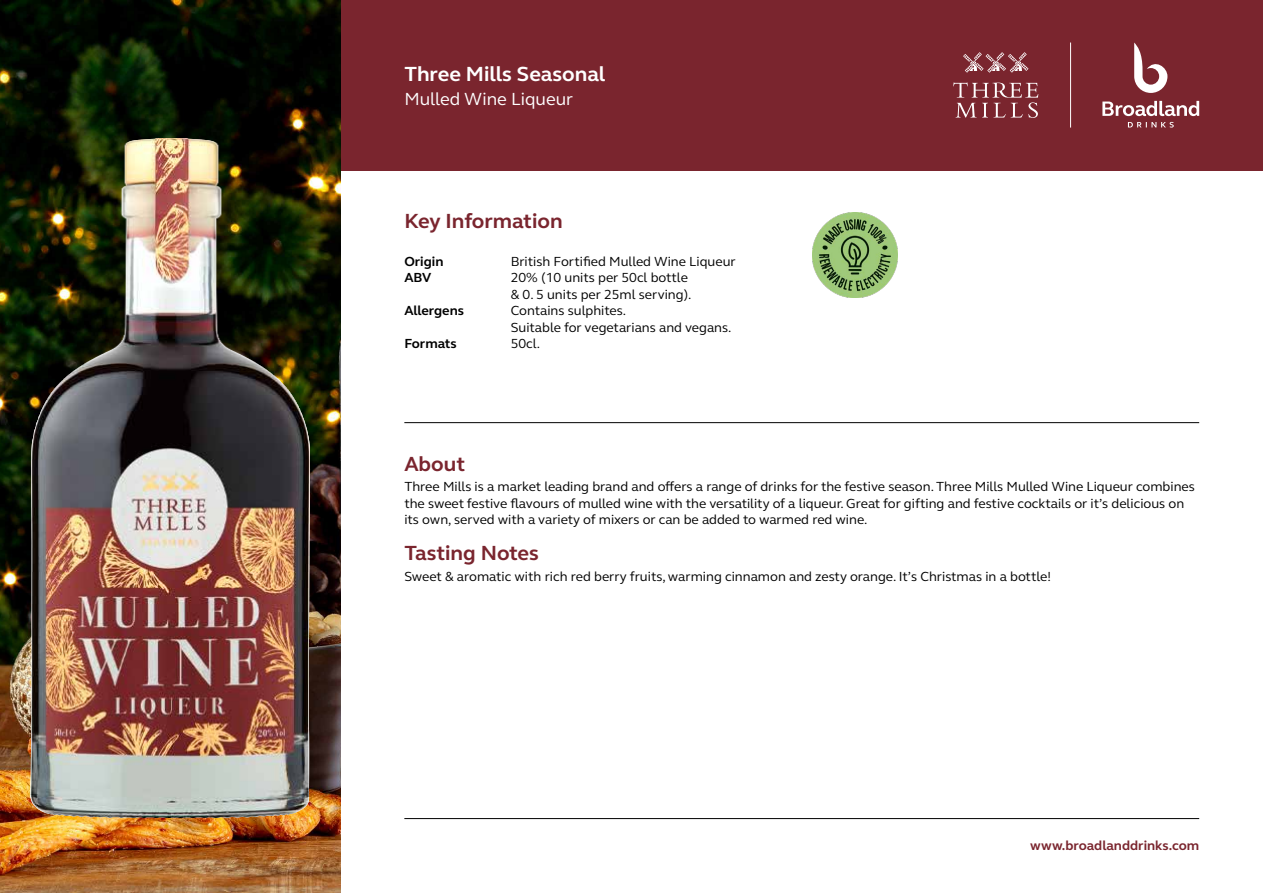
<style>
.page{position:relative;width:1263px;height:893px;background:#fff}
.page>*{position:absolute;margin:0;border:0;box-sizing:border-box;transform-origin:0 0}
.t1{font:700 21px "FS Elliot";color:#7a252e}
.t2{font:700 21px "FS Elliot";color:#fff}
.t3{font:18px "FS Elliot";color:#fff}
.t4{font:13.5px/16.5px "FS Elliot";color:#000}
.t5{font:700 13.5px "FS Elliot";color:#000}
.t6{font:700 13.5px "FS Elliot";color:#7a252e}
</style>
<div class="page">
<div style="left:341px;top:0;width:922px;height:170px;background:#7a252e"></div>
<hr style="left:404px;top:818px;width:795px;height:1px;background:#000">
<hr style="left:1070px;top:43px;width:1px;height:85px;background:#fff">
<hr style="left:404px;top:422px;width:795px;height:1px;background:#000">
<svg style="left:953px;top:52px;width:85px;height:66px"></svg>
<svg style="left:1128px;top:122px;width:46px;height:6px"></svg>
<svg style="left:1134px;top:43px;width:33px;height:50px"></svg>
<svg style="left:1102px;top:101px;width:97px;height:15px"></svg>
<img style="left:812px;top:213px;width:85px;height:85px">
<img style="left:0;top:0;width:341px;height:893px">
<img style="left:31px;top:138px;width:279px;height:679px">
<h1 class="t2" style="left:404px;top:60px;width:202px">Three Mills Seasonal</h1>
<h2 class="t3" style="left:404px;top:87px;width:170px">Mulled Wine Liqueur</h2>
<h1 class="t1" style="left:404px;top:207px;width:160px">Key Information</h1>
<p class="t5" style="left:404px;top:252px;width:41px">Origin</p>
<p class="t4" style="left:511px;top:252px;width:227px">British Fortified Mulled Wine Liqueur</p>
<p class="t5" style="left:404px;top:268px;width:29px">ABV</p>
<p class="t4" style="left:511px;top:269px;width:182px">20% (10 units per 50cl bottle &amp; 0. 5 units per 25ml serving).</p>
<p class="t5" style="left:404px;top:301px;width:61px">Allergens</p>
<p class="t4" style="left:511px;top:302px;width:222px">Contains sulphites.<br>Suitable for vegetarians and vegans.</p>
<p class="t5" style="left:404px;top:334px;width:54px">Formats</p>
<p class="t4" style="left:511px;top:335px;width:31px">50cl.</p>
<h1 class="t1" style="left:404px;top:449px;width:62px">About</h1>
<p class="t4" style="left:404px;top:478px;width:792px">Three Mills is a market leading brand and offers a range of drinks for the festive season. Three Mills Mulled Wine Liqueur combines the sweet festive flavours of mulled wine with the versatility of a liqueur. Great for gifting and festive cocktails or it’s delicious on its own, served with a variety of mixers or can be added to warmed red wine.</p>
<h1 class="t1" style="left:404px;top:539px;width:136px">Tasting Notes</h1>
<p class="t4" style="left:404px;top:567px;width:648px">Sweet &amp; aromatic with rich red berry fruits, warming cinnamon and zesty orange. It’s Christmas in a bottle!</p>
<p class="t6" style="left:1030px;top:837px;width:171px">www.broadlanddrinks.com</p>
</div>
